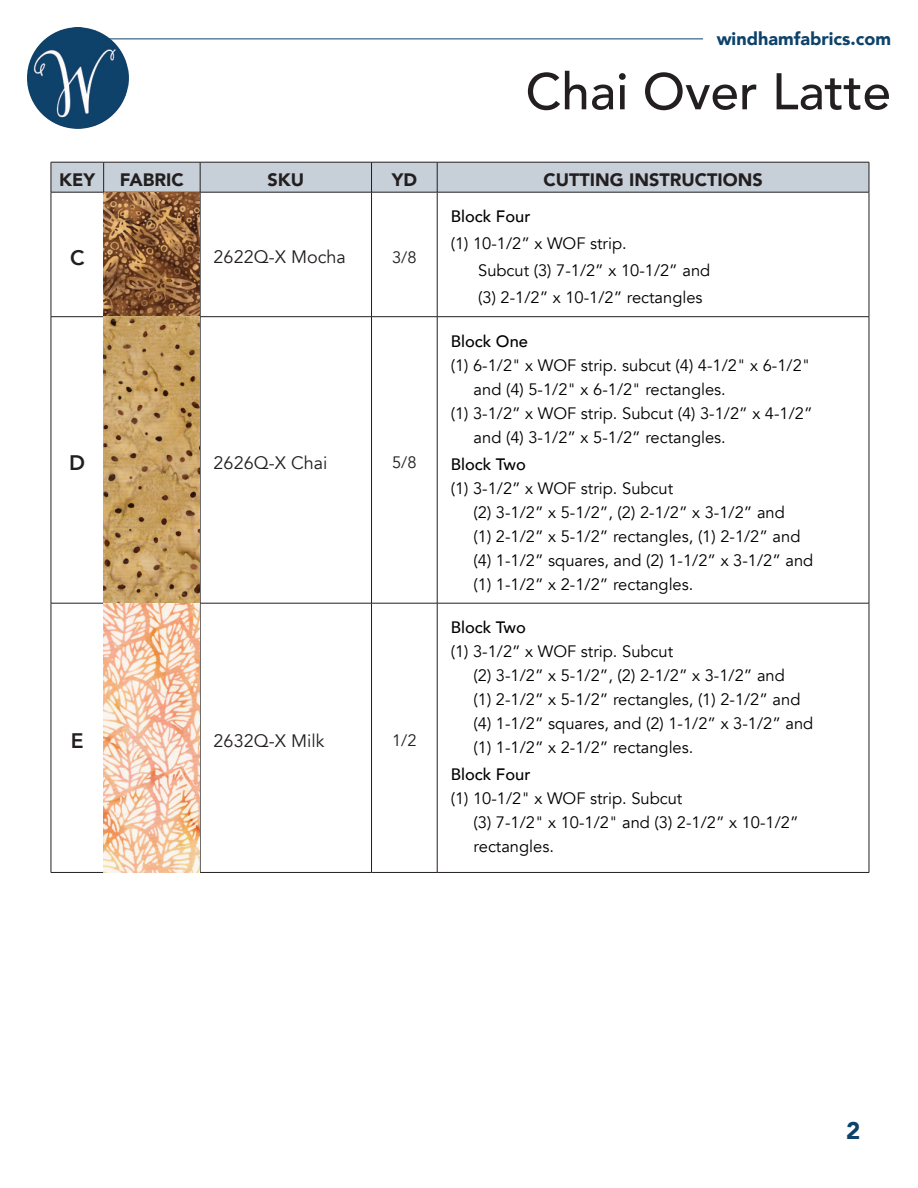
<style>
.page{position:relative;width:918px;height:1188px;background:#fff}
.page>*{position:absolute;margin:0;border:0;box-sizing:border-box;transform-origin:0 0}
.t1{font:500 51px "Avenir";color:#231f20}
.t2{font:900 24px "Avenir";color:#0d426a}
.t3{font:800 21px "Avenir";color:#231f20}
.t4{font:18px "Avenir";color:#231f20}
.t5{font:900 18px "Avenir";color:#231f20}
.t6{font:900 18px "Avenir";color:#0d426a}
.t7{font:16.5px "Avenir";color:#000}
.t8{font:500 16.5px "Avenir";color:#000}
.t9{font:16.5px "Avenir";color:#231f20}
</style>
<div class="page">
<img style="left:27px;top:27px;width:102px;height:102px;border-radius:51px">
<hr style="left:109px;top:39px;width:594px;height:1px;background:#0d426a">
<div style="left:52px;top:163px;width:817px;height:29px;background:#c7d0d9"></div>
<hr style="left:51px;top:162px;width:53px;height:1px;background:#231f20">
<hr style="left:51px;top:162px;width:1px;height:30px;background:#231f20">
<hr style="left:104px;top:162px;width:96px;height:1px;background:#231f20">
<hr style="left:200px;top:162px;width:172px;height:1px;background:#231f20">
<hr style="left:372px;top:162px;width:65px;height:1px;background:#231f20">
<hr style="left:437px;top:162px;width:432px;height:1px;background:#231f20">
<hr style="left:869px;top:162px;width:1px;height:30px;background:#231f20">
<hr style="left:51px;top:192px;width:1px;height:124px;background:#231f20">
<hr style="left:51px;top:317px;width:1px;height:286px;background:#231f20">
<hr style="left:51px;top:603px;width:1px;height:269px;background:#231f20">
<hr style="left:869px;top:192px;width:1px;height:124px;background:#231f20">
<hr style="left:869px;top:317px;width:1px;height:286px;background:#231f20">
<hr style="left:869px;top:603px;width:1px;height:269px;background:#231f20">
<hr style="left:103px;top:162px;width:1px;height:30px;background:#231f20">
<hr style="left:200px;top:162px;width:1px;height:30px;background:#231f20">
<hr style="left:371px;top:162px;width:1px;height:30px;background:#231f20">
<hr style="left:437px;top:162px;width:1px;height:30px;background:#231f20">
<hr style="left:51px;top:192px;width:53px;height:1px;background:#231f20">
<hr style="left:103px;top:192px;width:1px;height:124px;background:#231f20">
<hr style="left:200px;top:192px;width:172px;height:1px;background:#231f20">
<hr style="left:200px;top:192px;width:1px;height:124px;background:#231f20">
<hr style="left:372px;top:192px;width:65px;height:1px;background:#231f20">
<hr style="left:371px;top:192px;width:1px;height:124px;background:#231f20">
<hr style="left:437px;top:192px;width:432px;height:1px;background:#231f20">
<hr style="left:437px;top:192px;width:1px;height:124px;background:#231f20">
<hr style="left:51px;top:316px;width:53px;height:1px;background:#231f20">
<hr style="left:103px;top:317px;width:1px;height:286px;background:#231f20">
<hr style="left:200px;top:316px;width:172px;height:1px;background:#231f20">
<hr style="left:200px;top:317px;width:1px;height:286px;background:#231f20">
<hr style="left:372px;top:316px;width:65px;height:1px;background:#231f20">
<hr style="left:371px;top:317px;width:1px;height:286px;background:#231f20">
<hr style="left:437px;top:316px;width:432px;height:1px;background:#231f20">
<hr style="left:437px;top:317px;width:1px;height:286px;background:#231f20">
<hr style="left:51px;top:603px;width:53px;height:1px;background:#231f20">
<hr style="left:103px;top:603px;width:1px;height:269px;background:#231f20">
<hr style="left:200px;top:603px;width:172px;height:1px;background:#231f20">
<hr style="left:200px;top:603px;width:1px;height:269px;background:#231f20">
<hr style="left:372px;top:603px;width:65px;height:1px;background:#231f20">
<hr style="left:371px;top:603px;width:1px;height:269px;background:#231f20">
<hr style="left:437px;top:603px;width:432px;height:1px;background:#231f20">
<hr style="left:437px;top:603px;width:1px;height:269px;background:#231f20">
<hr style="left:51px;top:872px;width:53px;height:1px;background:#231f20">
<hr style="left:104px;top:872px;width:96px;height:1px;background:#231f20">
<hr style="left:200px;top:872px;width:172px;height:1px;background:#231f20">
<hr style="left:372px;top:872px;width:65px;height:1px;background:#231f20">
<hr style="left:437px;top:872px;width:432px;height:1px;background:#231f20">
<img style="left:104px;top:192px;width:96px;height:680px">
<p class="t6" style="left:717px;top:23px;width:176px">windhamfabrics.com</p>
<h1 class="t1" style="left:525px;top:47px;width:367px">Chai Over Latte</h1>
<p class="t5" style="left:59px;top:164px;width:37px">KEY</p>
<p class="t5" style="left:120px;top:164px;width:66px">FABRIC</p>
<p class="t5" style="left:268px;top:164px;width:38px">SKU</p>
<p class="t5" style="left:392px;top:164px;width:27px">YD</p>
<p class="t5" style="left:543px;top:164px;width:221px">CUTTING INSTRUCTIONS</p>
<p class="t3" style="left:70px;top:241px;width:16px">C</p>
<p class="t4" style="left:214px;top:247px;width:134px">2622Q-X Mocha</p>
<p class="t9" style="left:392px;top:247px;width:26px">3/8</p>
<p class="t3" style="left:69px;top:447px;width:17px">D</p>
<p class="t4" style="left:214px;top:452px;width:115px">2626Q-X Chai</p>
<p class="t9" style="left:392px;top:453px;width:26px">5/8</p>
<p class="t3" style="left:71px;top:725px;width:14px">E</p>
<p class="t4" style="left:214px;top:730px;width:112px">2632Q-X Milk</p>
<p class="t9" style="left:392px;top:731px;width:26px">1/2</p>
<p class="t8" style="left:451px;top:202px;width:81px">Block Four</p>
<p class="t7" style="left:451px;top:234px;width:178px">(1) 10-1/2” x WOF strip.</p>
<p class="t7" style="left:478px;top:261px;width:234px">Subcut (3) 7-1/2” x 10-1/2” and</p>
<p class="t7" style="left:478px;top:288px;width:226px">(3) 2-1/2” x 10-1/2” rectangles</p>
<p class="t8" style="left:451px;top:327px;width:79px">Block One</p>
<p class="t7" style="left:451px;top:355px;width:361px">(1) 6-1/2" x WOF strip. subcut (4) 4-1/2" x 6-1/2"</p>
<p class="t7" style="left:474px;top:379px;width:254px">and (4) 5-1/2" x 6-1/2" rectangles.</p>
<p class="t7" style="left:451px;top:403px;width:363px">(1) 3-1/2” x WOF strip. Subcut (4) 3-1/2” x 4-1/2”</p>
<p class="t7" style="left:474px;top:427px;width:254px">and (4) 3-1/2” x 5-1/2” rectangles.</p>
<p class="t8" style="left:451px;top:450px;width:77px">Block Two</p>
<p class="t7" style="left:451px;top:478px;width:224px">(1) 3-1/2” x WOF strip. Subcut</p>
<p class="t7" style="left:474px;top:502px;width:313px">(2) 3-1/2” x 5-1/2”, (2) 2-1/2” x 3-1/2” and</p>
<p class="t7" style="left:474px;top:526px;width:328px">(1) 2-1/2” x 5-1/2” rectangles, (1) 2-1/2” and</p>
<p class="t7" style="left:474px;top:550px;width:341px">(4) 1-1/2” squares, and (2) 1-1/2” x 3-1/2” and</p>
<p class="t7" style="left:474px;top:574px;width:221px">(1) 1-1/2” x 2-1/2” rectangles.</p>
<p class="t8" style="left:451px;top:613px;width:77px">Block Two</p>
<p class="t7" style="left:451px;top:642px;width:224px">(1) 3-1/2” x WOF strip. Subcut</p>
<p class="t7" style="left:474px;top:666px;width:313px">(2) 3-1/2” x 5-1/2”, (2) 2-1/2” x 3-1/2” and</p>
<p class="t7" style="left:474px;top:690px;width:328px">(1) 2-1/2” x 5-1/2” rectangles, (1) 2-1/2” and</p>
<p class="t7" style="left:474px;top:714px;width:341px">(4) 1-1/2” squares, and (2) 1-1/2” x 3-1/2” and</p>
<p class="t7" style="left:474px;top:738px;width:221px">(1) 1-1/2” x 2-1/2” rectangles.</p>
<p class="t8" style="left:451px;top:760px;width:81px">Block Four</p>
<p class="t7" style="left:451px;top:789px;width:233px">(1) 10-1/2" x WOF strip. Subcut</p>
<p class="t7" style="left:474px;top:813px;width:327px">(3) 7-1/2" x 10-1/2" and (3) 2-1/2” x 10-1/2”</p>
<p class="t7" style="left:474px;top:837px;width:82px">rectangles.</p>
<h2 class="t2" style="left:846px;top:1110px;width:16px">2</h2>
</div>
